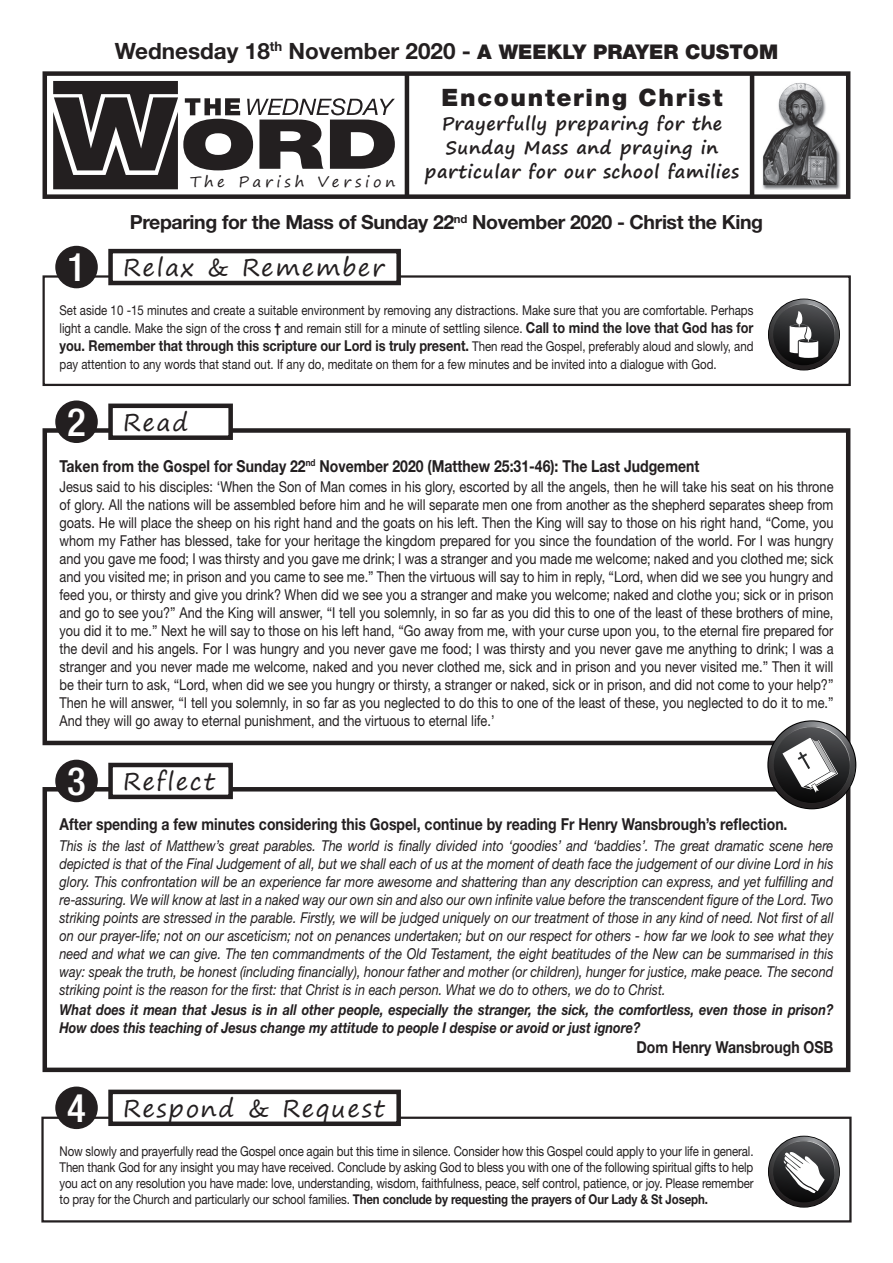
<style>
.page{position:relative;width:893px;height:1263px;background:#fff}
.page>*{position:absolute;margin:0;border:0;box-sizing:border-box;transform-origin:0 0}
.t1{font:24px "Segoe Print";letter-spacing:.07em;color:#231f20}
.t2{font:900 24px "Helvetica Neue LT Std";letter-spacing:.07em;color:#231f20}
.t3{font:700 22.5px "Helvetica Neue LT Std";color:#231f20}
.t4{font:700 19.5px "Helvetica Neue LT Std";letter-spacing:-.02em;color:#231f20}
.t5{font:700 18px/24px "Segoe Print";letter-spacing:.03em;color:#231f20;text-align:center}
.t6{font:700 16.5px "Helvetica Neue LT Std";color:#231f20;scale:.85 1}
.t7{font:15px/18px "Helvetica Neue LT Std";color:#231f20;text-align:justify;scale:.85 1}
.t8{font:italic 15px/18px "Helvetica Neue LT Std";color:#231f20;text-align:justify;scale:.85 1}
.t9{font:italic 700 15px/18px "Helvetica Neue LT Std";color:#231f20;scale:.85 1}
.t10{font:700 15px "Helvetica Neue LT Std";color:#231f20;scale:.85 1}
.t11{font:15px "Segoe Print";letter-spacing:.25em;color:#231f20}
.t12{font:13.5px/16.2px "Helvetica Neue LT Std";color:#231f20;text-align:justify;scale:.85 1}
.s1{font-weight:900;font-size:20.25px}
.s2{font-family:"Helvetica Neue LT Std";font-weight:500;font-stretch:condensed;font-size:39px;color:#fff}
.s3{font-weight:700}
.s4{font-weight:700;font-size:15px}
.s5{font-weight:400;font-size:13.5px}
</style>
<div class="page">
<div style="left:41px;top:1116px;width:811px;height:106px;border:2px solid #231f20"></div>
<div style="left:111px;top:1092px;width:288px;height:32px;background:#fff"></div>
<div style="left:108px;top:1089px;width:293px;height:37px;border:4px solid #231f20"></div>
<div style="left:55px;top:1086px;width:43px;height:43px;background:#231f20;border-radius:50%"></div>
<div style="left:43px;top:787px;width:807px;height:285px;border:4px solid #231f20"></div>
<div style="left:111px;top:765px;width:120px;height:32px;background:#fff"></div>
<div style="left:108px;top:763px;width:125px;height:36px;border:4px solid #231f20"></div>
<div style="left:55px;top:760px;width:43px;height:42px;background:#231f20;border-radius:50%"></div>
<div style="left:43px;top:428px;width:807px;height:317px;border:4px solid #231f20"></div>
<div style="left:111px;top:406px;width:120px;height:32px;background:#fff"></div>
<div style="left:108px;top:404px;width:125px;height:36px;border:4px solid #231f20"></div>
<div style="left:55px;top:400px;width:43px;height:43px;background:#231f20;border-radius:50%"></div>
<div style="left:43px;top:275px;width:808px;height:111px;border:2px solid #231f20"></div>
<div style="left:111px;top:251px;width:288px;height:32px;background:#fff"></div>
<div style="left:108px;top:249px;width:293px;height:36px;border:4px solid #231f20"></div>
<div style="left:55px;top:246px;width:43px;height:42px;background:#231f20;border-radius:50%"></div>
<img style="left:762px;top:82px;width:78px;height:108px">
<div style="left:43px;top:71px;width:807px;height:128px;border:4px solid #231f20"></div>
<hr style="left:405px;top:74px;width:4px;height:123px;background:#231f20">
<hr style="left:750px;top:74px;width:4px;height:123px;background:#231f20">
<svg style="left:53px;top:81px;width:342px;height:108px"></svg>
<svg style="left:769px;top:299px;width:70px;height:71px"></svg>
<svg style="left:773px;top:303px;width:66px;height:67px"></svg>
<svg style="left:769px;top:1136px;width:70px;height:71px"></svg>
<svg style="left:773px;top:1140px;width:66px;height:67px"></svg>
<svg style="left:768px;top:721px;width:87px;height:87px"></svg>
<svg style="left:773px;top:726px;width:82px;height:82px"></svg>
<h2 class="t3" style="left:115px;top:37px;width:665px">Wednesday 18<sup>th</sup> November 2020 - <span class="s1">A WEEKLY PRAYER CUSTOM</span></h2>
<p class="t11" style="left:190px;top:168px;width:207px">The Parish Version</p>
<h1 class="t2" style="left:442px;top:83px;width:282px">Encountering Christ</h1>
<p class="t5" style="left:425px;top:111px;width:316px">Prayerfully preparing for the<br>Sunday Mass and praying in particular for our school families</p>
<h3 class="t4" style="left:130px;top:210px;width:635px">Preparing for the Mass of Sunday 22<sup>nd</sup> November 2020 - Christ the King</h3>
<h1 class="t1" style="left:67px;top:246px;width:319px"><span class="s2">1</span> Relax &amp; Remember</h1>
<p class="t12" style="left:60px;top:301px;width:818px;line-height:18px">Set aside 10 -15 minutes and create a suitable environment by removing any distractions. Make sure that you are comfortable. Perhaps light a candle. Make the sign of the cross <span class="s3">†</span> and remain still for a minute of settling silence. <span class="s4">Call to mind the love that God has for</span></p>
<p class="t10" style="left:60px;top:336px;width:818px">you. Remember that through this scripture our Lord is truly present. <span class="s5">Then read the Gospel, preferably aloud and slowly, and</span></p>
<p class="t12" style="left:60px;top:356px;width:775px">pay attention to any words that stand out. If any do, meditate on them for a few minutes and be invited into a dialogue with God.</p>
<h1 class="t1" style="left:67px;top:400px;width:123px"><span class="s2">2</span> Read</h1>
<p class="t6" style="left:60px;top:456px;width:754px">Taken from the Gospel for Sunday 22<sup>nd</sup> November 2020 (Matthew 25:31-46): The Last Judgement</p>
<p class="t7" style="left:60px;top:477px;width:912px">Jesus said to his disciples: ‘When the Son of Man comes in his glory, escorted by all the angels, then he will take his seat on his throne of glory. All the nations will be assembled before him and he will separate men one from another as the shepherd separates sheep from goats. He will place the sheep on his right hand and the goats on his left. Then the King will say to those on his right hand, “Come, you whom my Father has blessed, take for your heritage the kingdom prepared for you since the foundation of the world. For I was hungry and you gave me food; I was thirsty and you gave me drink; I was a stranger and you made me welcome; naked and you clothed me; sick and you visited me; in prison and you came to see me.” Then the virtuous will say to him in reply, “Lord, when did we see you hungry and feed you, or thirsty and give you drink? When did we see you a stranger and make you welcome; naked and clothe you; sick or in prison and go to see you?” And the King will answer, “I tell you solemnly, in so far as you did this to one of the least of these brothers of mine, you did it to me.” Next he will say to those on his left hand, “Go away from me, with your curse upon you, to the eternal fire prepared for the devil and his angels. For I was hungry and you never gave me food; I was thirsty and you never gave me anything to drink; I was a stranger and you never made me welcome, naked and you never clothed me, sick and in prison and you never visited me.” Then it will be their turn to ask, “Lord, when did we see you hungry or thirsty, a stranger or naked, sick or in prison, and did not come to your help?” Then he will answer, “I tell you solemnly, in so far as you neglected to do this to one of the least of these, you neglected to do it to me.” And they will go away to eternal punishment, and the virtuous to eternal life.’</p>
<h1 class="t1" style="left:67px;top:760px;width:149px"><span class="s2">3</span> Reflect</h1>
<p class="t6" style="left:60px;top:814px;width:858px">After spending a few minutes considering this Gospel, continue by reading Fr Henry Wansbrough’s reflection.</p>
<p class="t8" style="left:60px;top:836px;width:912px">This is the last of Matthew’s great parables. The world is finally divided into ‘goodies’ and ‘baddies’. The great dramatic scene here depicted is that of the Final Judgement of all, but we shall each of us at the moment of death face the judgement of our divine Lord in his glory. This confrontation will be an experience far more awesome and shattering than any description can express, and yet fulfilling and re-assuring. We will know at last in a naked way our own sin and also our own infinite value before the transcendent figure of the Lord. Two striking points are stressed in the parable. Firstly, we will be judged uniquely on our treatment of those in any kind of need. Not first of all on our prayer-life; not on our asceticism; not on penances undertaken; but on our respect for others - how far we look to see what they need and what we can give. The ten commandments of the Old Testament, the eight beatitudes of the New can be summarised in this way: speak the truth, be honest (including financially), honour father and mother (or children), hunger for justice, make peace. The second striking point is the reason for the first: that Christ is in each person. What we do to others, we do to Christ.</p>
<p class="t9" style="left:60px;top:1000px;width:912px">What does it mean that Jesus is in all other people, especially the stranger, the sick, the comfortless, even those in prison?<br>How does this teaching of Jesus change my attitude to people I despise or avoid or just ignore?</p>
<p class="t6" style="left:636px;top:1037px;width:233px">Dom Henry Wansbrough OSB</p>
<h1 class="t1" style="left:67px;top:1086px;width:319px"><span class="s2">4</span> Respond &amp; Request</h1>
<p class="t12" style="left:60px;top:1143px;width:818px">Now slowly and prayerfully read the Gospel once again but this time in silence. Consider how this Gospel could apply to your life in general.<br>Then thank God for any insight you may have received. Conclude by asking God to bless you with one of the following spiritual gifts to help you act on any resolution you have made: love, understanding, wisdom, faithfulness, peace, self control, patience, or joy. Please remember to pray for the Church and particularly our school families. <span class="s3">Then conclude by requesting the prayers of Our Lady &amp; St Joseph.</span></p>
</div>
